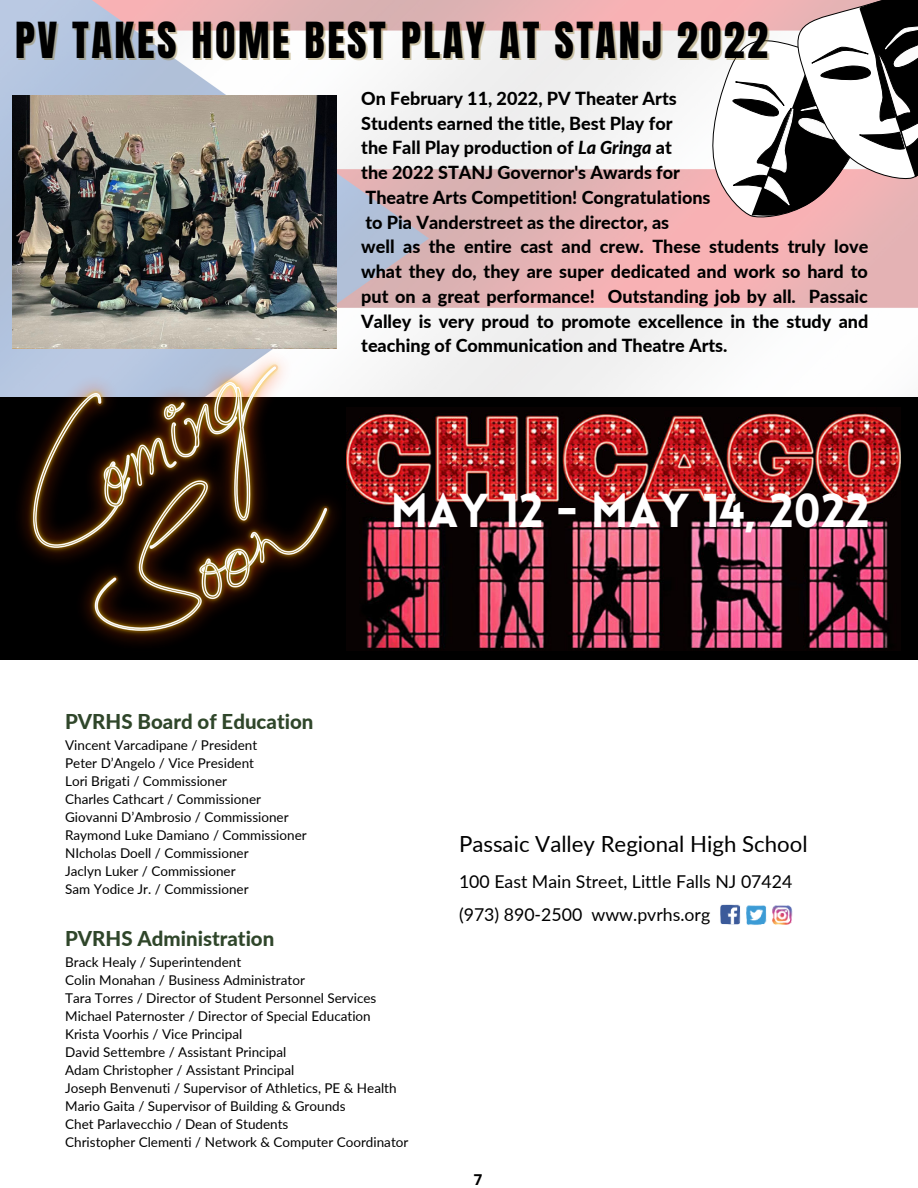
<style>
.page{position:relative;width:918px;height:1188px;background:#fff}
.page>*{position:absolute;margin:0;border:0;box-sizing:border-box;transform-origin:0 0}
.t1{font:900 46.5px "Lovelo";color:#fff}
.t2{font:42.3px "Anton";letter-spacing:.06em;color:#000}
.t3{font:22.2px "Lato";color:#000}
.t4{font:800 20.4px "Lato";color:#2f462a}
.t5{font:800 18px/24.8px "Lato";color:#000;text-align:justify}
.t6{font:17.7px "Lato";color:#000}
.t7{font:700 15px "Open Sans";color:#000}
.t8{font:13.5px "Lato";color:#000}
.s1{font-style:italic}
</style>
<div class="page">
<img style="left:720px;top:904px;width:73px;height:21px">
<img style="left:0;top:0;width:918px;height:398px">
<img style="left:13px;top:95px;width:324px;height:253px">
<svg style="left:709px;top:0;width:209px;height:222px"></svg>
<div style="left:0;top:398px;width:918px;height:262px;background:#000"></div>
<img style="left:346px;top:410px;width:555px;height:241px">
<img style="left:13px;top:348px;width:333px;height:296px">
<p class="t2" style="left:15px;top:10px;width:755px">PV TAKES HOME BEST PLAY AT STANJ 2022</p>
<p class="t5" style="left:361px;top:85px;width:317px">On February 11, 2022, PV Theater Arts</p>
<p class="t5" style="left:361px;top:110px;width:313px">Students earned the title, Best Play for</p>
<p class="t5" style="left:361px;top:135px;width:312px">the Fall Play production of <span class="s1">La Gringa</span> at</p>
<p class="t5" style="left:361px;top:160px;width:320px">the 2022 STANJ Governor's Awards for</p>
<p class="t5" style="left:365px;top:184px;width:347px">Theatre Arts Competition! Congratulations</p>
<p class="t5" style="left:365px;top:209px;width:305px">to Pia Vanderstreet as the director, as</p>
<p class="t5" style="left:361px;top:234px;width:509px">well as the entire cast and crew. These students truly love what they do, they are super dedicated and work so hard to put on a great performance! Outstanding job by all. Passaic Valley is very proud to promote excellence in the study and teaching of Communication and Theatre Arts.</p>
<p class="t4" style="left:65px;top:709px;width:250px">PVRHS Board of Education</p>
<p class="t8" style="left:65px;top:737px;width:194px">Vincent Varcadipane / President</p>
<p class="t8" style="left:65px;top:755px;width:190px">Peter D’Angelo / Vice President</p>
<p class="t8" style="left:65px;top:773px;width:164px">Lori Brigati / Commissioner</p>
<p class="t8" style="left:65px;top:791px;width:197px">Charles Cathcart / Commissioner</p>
<p class="t8" style="left:65px;top:809px;width:225px">Giovanni D’Ambrosio / Commissioner</p>
<p class="t8" style="left:65px;top:827px;width:243px">Raymond Luke Damiano / Commissioner</p>
<p class="t8" style="left:65px;top:845px;width:185px">NIcholas Doell / Commissioner</p>
<p class="t8" style="left:65px;top:863px;width:172px">Jaclyn Luker / Commissioner</p>
<p class="t8" style="left:65px;top:881px;width:185px">Sam Yodice Jr. / Commissioner</p>
<p class="t4" style="left:65px;top:926px;width:211px">PVRHS Administration</p>
<p class="t1" style="left:390px;top:492px;width:481px">May 12 - May 14, 2022</p>
<p class="t3" style="left:459px;top:830px;width:350px">Passaic Valley Regional High School</p>
<p class="t6" style="left:459px;top:871px;width:335px">100 East Main Street, Little Falls NJ 07424</p>
<p class="t6" style="left:459px;top:903px;width:253px">(973) 890-2500 www.pvrhs.org</p>
<p class="t8" style="left:65px;top:953px;width:178px">Brack Healy / Superintendent</p>
<p class="t8" style="left:65px;top:971px;width:241px">Colin Monahan / Business Administrator</p>
<p class="t8" style="left:65px;top:989px;width:313px">Tara Torres / Director of Student Personnel Services</p>
<p class="t8" style="left:65px;top:1007px;width:307px">Michael Paternoster / Director of Special Education</p>
<p class="t8" style="left:65px;top:1025px;width:179px">Krista Voorhis / Vice Principal</p>
<p class="t8" style="left:65px;top:1043px;width:223px">David Settembre / Assistant Principal</p>
<p class="t8" style="left:65px;top:1061px;width:231px">Adam Christopher / Assistant Principal</p>
<p class="t8" style="left:65px;top:1079px;width:333px">Joseph Benvenuti / Supervisor of Athletics, PE &amp; Health</p>
<p class="t8" style="left:65px;top:1097px;width:282px">Mario Gaita / Supervisor of Building &amp; Grounds</p>
<p class="t8" style="left:65px;top:1115px;width:225px">Chet Parlavecchio / Dean of Students</p>
<p class="t8" style="left:65px;top:1133px;width:345px">Christopher Clementi / Network &amp; Computer Coordinator</p>
<p class="t7" style="left:474px;top:1169px;width:10px">7</p>
</div>
